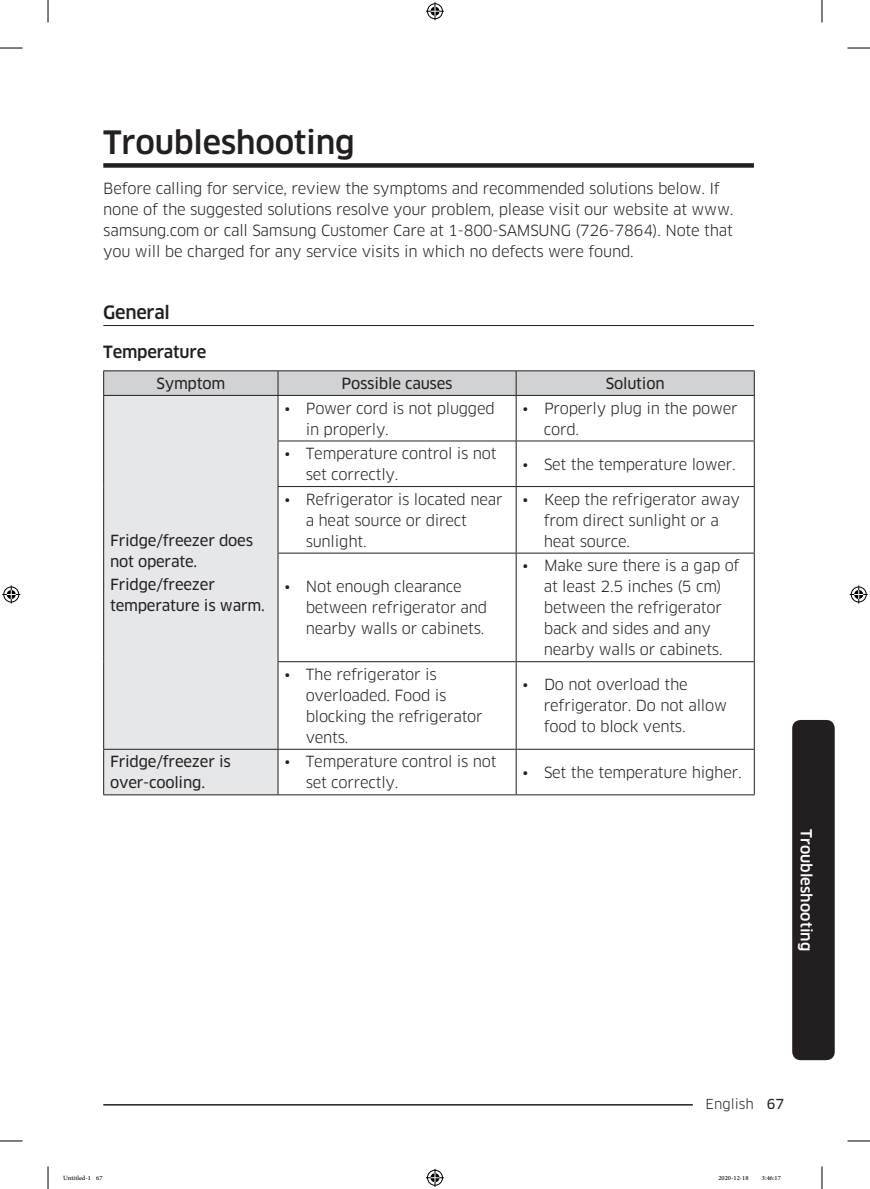
<style>
.page{position:relative;width:870px;height:1189px;background:#fff}
.page>*{position:absolute;margin:0;border:0;box-sizing:border-box;transform-origin:0 0}
.t1{font:500 31.5px "Samsung Clan Pro";letter-spacing:-.01em;color:#231f20}
.t2{font:500 18px "Samsung Clan Pro";letter-spacing:-.015em;color:#231f20}
.t3{font:500 16.5px "Samsung Clan Pro";letter-spacing:-.015em;color:#231f20}
.t4{font:15px/21px "Samsung Clan Pro";letter-spacing:-.015em;color:#231f20}
.t5{font:15px/21px "Samsung Clan Pro News";letter-spacing:-.015em;color:#231f20}
.t6{font:500 15px "Samsung Clan Pro";color:#fff}
.t7{font:13.5px "Samsung Clan Pro";color:#231f20}
.t8{font:9px "Adobe Arabic";color:#000}
.s1{font-family:"Samsung Clan Pro News"}
</style>
<div class="page">
<hr style="left:103px;top:1104px;width:651px;height:1px;background:#231f20">
<div style="left:693px;top:1096px;width:74px;height:15px;background:#fff"></div>
<div style="left:103px;top:163px;width:651px;height:5px;background:#231f20"></div>
<hr style="left:103px;top:325px;width:651px;height:1px;background:#231f20">
<div style="left:104px;top:396px;width:174px;height:398px;background:#e6e7e9"></div>
<hr style="left:103px;top:370px;width:175px;height:1px;background:#231f20">
<hr style="left:278px;top:370px;width:238px;height:1px;background:#231f20">
<hr style="left:516px;top:370px;width:239px;height:1px;background:#231f20">
<svg style="left:103px;top:371px;width:652px;height:24px"></svg>
<hr style="left:103px;top:395px;width:175px;height:1px;background:#231f20">
<hr style="left:103px;top:396px;width:1px;height:45px;background:#231f20">
<hr style="left:278px;top:395px;width:238px;height:1px;background:#231f20">
<hr style="left:278px;top:396px;width:1px;height:45px;background:#231f20">
<hr style="left:516px;top:395px;width:239px;height:1px;background:#231f20">
<hr style="left:516px;top:396px;width:1px;height:45px;background:#231f20">
<hr style="left:754px;top:396px;width:1px;height:45px;background:#231f20">
<hr style="left:103px;top:441px;width:1px;height:45px;background:#231f20">
<hr style="left:278px;top:441px;width:238px;height:1px;background:#231f20">
<hr style="left:278px;top:441px;width:1px;height:45px;background:#231f20">
<hr style="left:516px;top:441px;width:239px;height:1px;background:#231f20">
<hr style="left:516px;top:441px;width:1px;height:45px;background:#231f20">
<hr style="left:754px;top:441px;width:1px;height:45px;background:#231f20">
<hr style="left:103px;top:486px;width:1px;height:67px;background:#231f20">
<hr style="left:278px;top:486px;width:238px;height:1px;background:#231f20">
<hr style="left:278px;top:487px;width:1px;height:66px;background:#231f20">
<hr style="left:516px;top:486px;width:239px;height:1px;background:#231f20">
<hr style="left:516px;top:487px;width:1px;height:66px;background:#231f20">
<hr style="left:754px;top:487px;width:1px;height:66px;background:#231f20">
<hr style="left:103px;top:553px;width:1px;height:109px;background:#231f20">
<hr style="left:278px;top:553px;width:238px;height:1px;background:#231f20">
<hr style="left:278px;top:553px;width:1px;height:108px;background:#231f20">
<hr style="left:516px;top:553px;width:239px;height:1px;background:#231f20">
<hr style="left:516px;top:553px;width:1px;height:108px;background:#231f20">
<hr style="left:754px;top:553px;width:1px;height:108px;background:#231f20">
<hr style="left:103px;top:662px;width:1px;height:87px;background:#231f20">
<hr style="left:278px;top:661px;width:238px;height:1px;background:#231f20">
<hr style="left:278px;top:662px;width:1px;height:87px;background:#231f20">
<hr style="left:516px;top:661px;width:239px;height:1px;background:#231f20">
<hr style="left:516px;top:662px;width:1px;height:87px;background:#231f20">
<hr style="left:754px;top:662px;width:1px;height:87px;background:#231f20">
<hr style="left:103px;top:749px;width:175px;height:1px;background:#231f20">
<hr style="left:103px;top:750px;width:1px;height:44px;background:#231f20">
<hr style="left:278px;top:749px;width:238px;height:1px;background:#231f20">
<hr style="left:278px;top:750px;width:1px;height:44px;background:#231f20">
<hr style="left:516px;top:749px;width:239px;height:1px;background:#231f20">
<hr style="left:516px;top:750px;width:1px;height:44px;background:#231f20">
<hr style="left:754px;top:750px;width:1px;height:44px;background:#231f20">
<hr style="left:103px;top:794px;width:175px;height:1px;background:#231f20">
<hr style="left:278px;top:794px;width:238px;height:1px;background:#231f20">
<hr style="left:516px;top:794px;width:239px;height:1px;background:#231f20">
<div style="left:792px;top:720px;width:43px;height:340px;background:#231f20;border-radius:9px"></div>
<svg style="left:0;top:48px;width:22px;height:1px"></svg>
<svg style="left:847px;top:48px;width:23px;height:1px"></svg>
<svg style="left:0;top:1141px;width:22px;height:1px"></svg>
<svg style="left:847px;top:1141px;width:23px;height:1px"></svg>
<svg style="left:48px;top:0;width:1px;height:22px"></svg>
<svg style="left:48px;top:1166px;width:1px;height:23px"></svg>
<svg style="left:822px;top:0;width:1px;height:22px"></svg>
<svg style="left:822px;top:1166px;width:1px;height:23px"></svg>
<svg style="left:426px;top:2px;width:18px;height:18px"></svg>
<svg style="left:426px;top:1169px;width:18px;height:18px"></svg>
<svg style="left:2px;top:585px;width:18px;height:18px"></svg>
<svg style="left:850px;top:585px;width:18px;height:18px"></svg>
<h1 class="t1" style="left:103px;top:124px;width:253px">Troubleshooting</h1>
<p class="t4" style="left:103px;top:178px;width:631px">Before calling for service, review the symptoms and recommended solutions below. If none of the suggested solutions resolve your problem, please visit our website at www. samsung.com or call Samsung Customer Care at 1-800-SAMSUNG (726-7864). Note that you will be charged for any service visits in which no defects were found.</p>
<p class="t2" style="left:103px;top:302px;width:68px">General</p>
<p class="t3" style="left:103px;top:342px;width:105px">Temperature</p>
<p class="t5" style="left:156px;top:373px;width:70px">Symptom</p>
<p class="t5" style="left:341px;top:373px;width:113px">Possible causes</p>
<p class="t5" style="left:606px;top:373px;width:60px">Solution</p>
<p class="t5" style="left:110px;top:530px;width:145px">Fridge/freezer does not operate.</p>
<p class="t5" style="left:110px;top:574px;width:156px">Fridge/freezer temperature is warm.</p>
<p class="t4" style="left:306px;top:398px;width:191px;text-indent:-21px">• Power cord is not plugged in properly.</p>
<p class="t4" style="left:544px;top:398px;width:195px;text-indent:-21px">• Properly plug in the power cord.</p>
<p class="t4" style="left:306px;top:443px;width:192px;text-indent:-21px">• Temperature control is not set correctly.</p>
<p class="t4" style="left:522px;top:454px;width:215px">• Set the temperature lower.</p>
<p class="t4" style="left:306px;top:489px;width:198px;text-indent:-21px">• Refrigerator is located near a heat source or direct sunlight.</p>
<p class="t4" style="left:544px;top:489px;width:197px;text-indent:-21px">• Keep the refrigerator away from direct sunlight or a heat source.</p>
<p class="t4" style="left:306px;top:576px;width:183px;text-indent:-21px">• Not enough clearance between refrigerator and nearby walls or cabinets.</p>
<p class="t4" style="left:522px;top:555px;width:219px;text-align:center">• Make sure there is a gap of at least 2.5 inches (5 cm) between the refrigerator<br>back and sides and any nearby walls or cabinets.</p>
<p class="t4" style="left:306px;top:664px;width:179px;text-indent:-21px">• The refrigerator is overloaded. Food is blocking the refrigerator vents.</p>
<p class="t4" style="left:544px;top:674px;width:185px;text-indent:-21px">• Do not overload the refrigerator. Do not allow food to block vents.</p>
<p class="t5" style="left:110px;top:751px;width:122px">Fridge/freezer is over-cooling.</p>
<p class="t4" style="left:306px;top:751px;width:192px;text-indent:-21px">• Temperature control is not set correctly.</p>
<p class="t4" style="left:522px;top:762px;width:221px">• Set the temperature higher.</p>
<p class="t6" style="left:815px;top:829px;width:123px;rotate:90deg">Troubleshooting</p>
<p class="t7" style="left:706px;top:1096px;width:80px">English <span class="s1">67</span></p>
<p class="t8" style="left:63px;top:1171px;width:41px">Untitled-1 67</p>
<p class="t8" style="left:718px;top:1171px;width:32px">2020-12-18</p>
<p class="t8" style="left:762px;top:1171px;width:20px">3:46:17</p>
</div>
